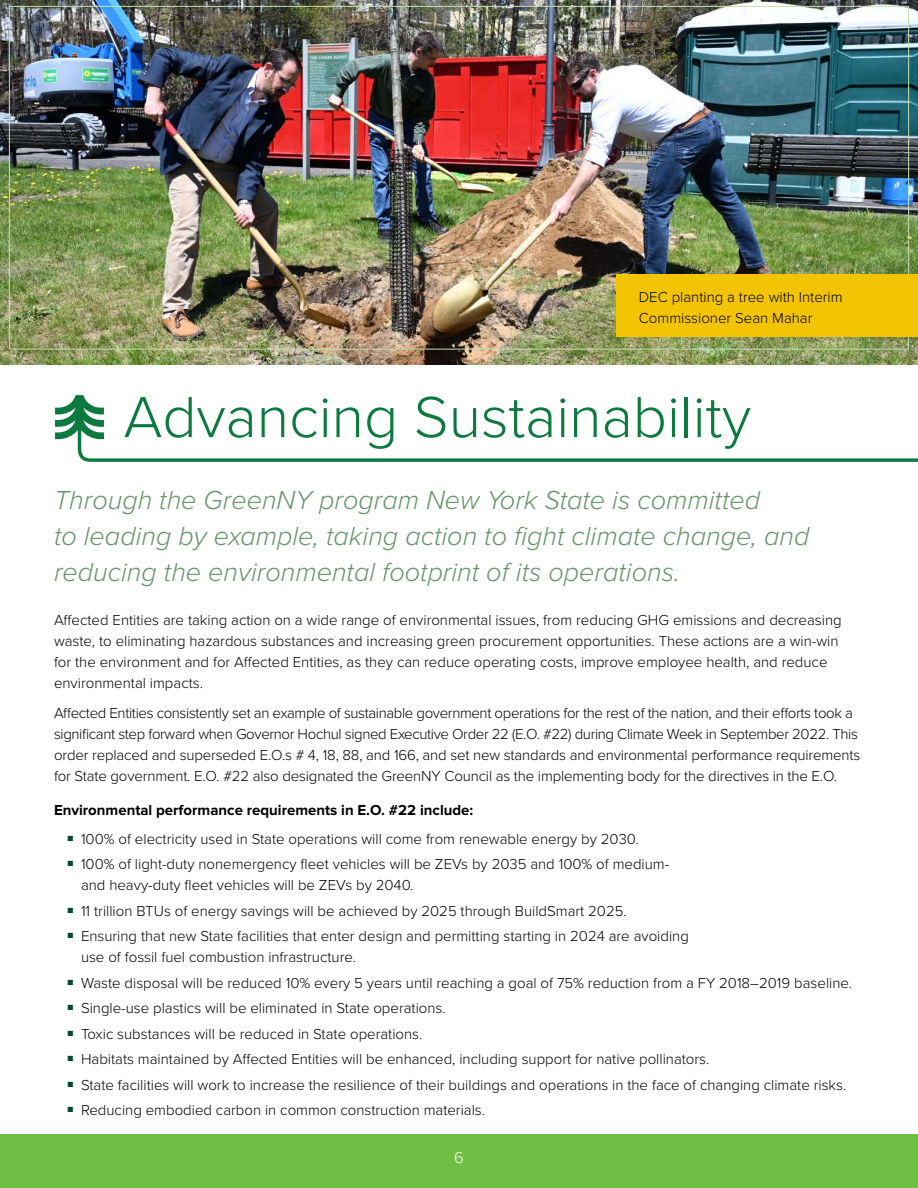
<style>
.page{position:relative;width:918px;height:1188px;background:#fff}
.page>*{position:absolute;margin:0;border:0;box-sizing:border-box;transform-origin:0 0}
.t1{font:300 60px "Proxima Nova";color:#0c7a3e}
.t2{font:italic 300 27px/36px "Proxima Nova";color:#649567}
.t3{font:300 16.5px "Proxima Nova";color:#fff}
.t4{font:300 15px/21px "Proxima Nova";color:#000}
.t5{font:300 15px/21px "Proxima Nova";letter-spacing:-.025em;color:#000}
.t6{font:700 15px "Proxima Nova";color:#000}
</style>
<div class="page">
<img style="left:0;top:0;width:918px;height:364px">
<div style="left:616px;top:274px;width:302px;height:63px;background:#f3c404"></div>
<svg style="left:55px;top:395px;width:863px;height:67px"></svg>
<div style="left:0;top:1135px;width:918px;height:53px;background:#6fbe44"></div>
<p class="t4" style="left:639px;top:285px;width:205px">DEC planting a tree with Interim<br>Commissioner Sean Mahar</p>
<h1 class="t1" style="left:124px;top:372px;width:629px">Advancing Sustainability</h1>
<p class="t2" style="left:54px;top:481px;width:757px">Through the GreenNY program New York State is committed<br>to leading by example, taking action to fght climate change, and reducing the environmental footprint of its operations.</p>
<p class="t4" style="left:54px;top:608px;width:789px">Afected Entities are taking action on a wide range of environmental issues, from reducing GHG emissions and decreasing waste, to eliminating hazardous substances and increasing green procurement opportunities. These actions are a win-win for the environment and for Afected Entities, as they can reduce operating costs, improve employee health, and reduce environmental impacts.</p>
<p class="t5" style="left:54px;top:701px;width:808px">Afected Entities consistently set an example of sustainable government operations for the rest of the nation, and their eforts took a signifcant step forward when Governor Hochul signed Executive Order 22 (E.O. #22) during Climate Week in September 2022. This order replaced and superseded E.O.s # 4, 18, 88, and 166, and set new standards and environmental performance requirements for State government. E.O. #22 also designated the GreenNY Council as the implementing body for the directives in the E.O.</p>
<p class="t6" style="left:54px;top:801px;width:421px">Environmental performance requirements in E.O. #22 include:</p>
<p class="t4" style="left:68px;top:827px;width:573px"><sup>■</sup> 100% of electricity used in State operations will come from renewable energy by 2030.</p>
<p class="t4" style="left:81px;top:853px;width:590px;text-indent:-14px"><sup>■</sup> 100% of light-duty nonemergency feet vehicles will be ZEVs by 2035 and 100% of medium&shy;and heavy-duty feet vehicles will be ZEVs by 2040.</p>
<p class="t4" style="left:68px;top:899px;width:561px"><sup>■</sup> 11 trillion BTUs of energy savings will be achieved by 2025 through BuildSmart 2025.</p>
<p class="t4" style="left:81px;top:925px;width:609px;text-indent:-14px"><sup>■</sup> Ensuring that new State facilities that enter design and permitting starting in 2024 are avoiding use of fossil fuel combustion infrastructure.</p>
<p class="t4" style="left:68px;top:971px;width:786px"><sup>■</sup> Waste disposal will be reduced 10% every 5 years until reaching a goal of 75% reduction from a FY 2018–2019 baseline.</p>
<p class="t4" style="left:68px;top:997px;width:380px"><sup>■</sup> Single-use plastics will be eliminated in State operations.</p>
<p class="t4" style="left:68px;top:1022px;width:356px"><sup>■</sup> Toxic substances will be reduced in State operations.</p>
<p class="t4" style="left:68px;top:1048px;width:643px"><sup>■</sup> Habitats maintained by Afected Entities will be enhanced, including support for native pollinators.</p>
<p class="t4" style="left:68px;top:1073px;width:780px"><sup>■</sup> State facilities will work to increase the resilience of their buildings and operations in the face of changing climate risks.</p>
<p class="t4" style="left:68px;top:1099px;width:419px"><sup>■</sup> Reducing embodied carbon in common construction materials.</p>
<p class="t3" style="left:454px;top:1145px;width:11px">6</p>
</div>
